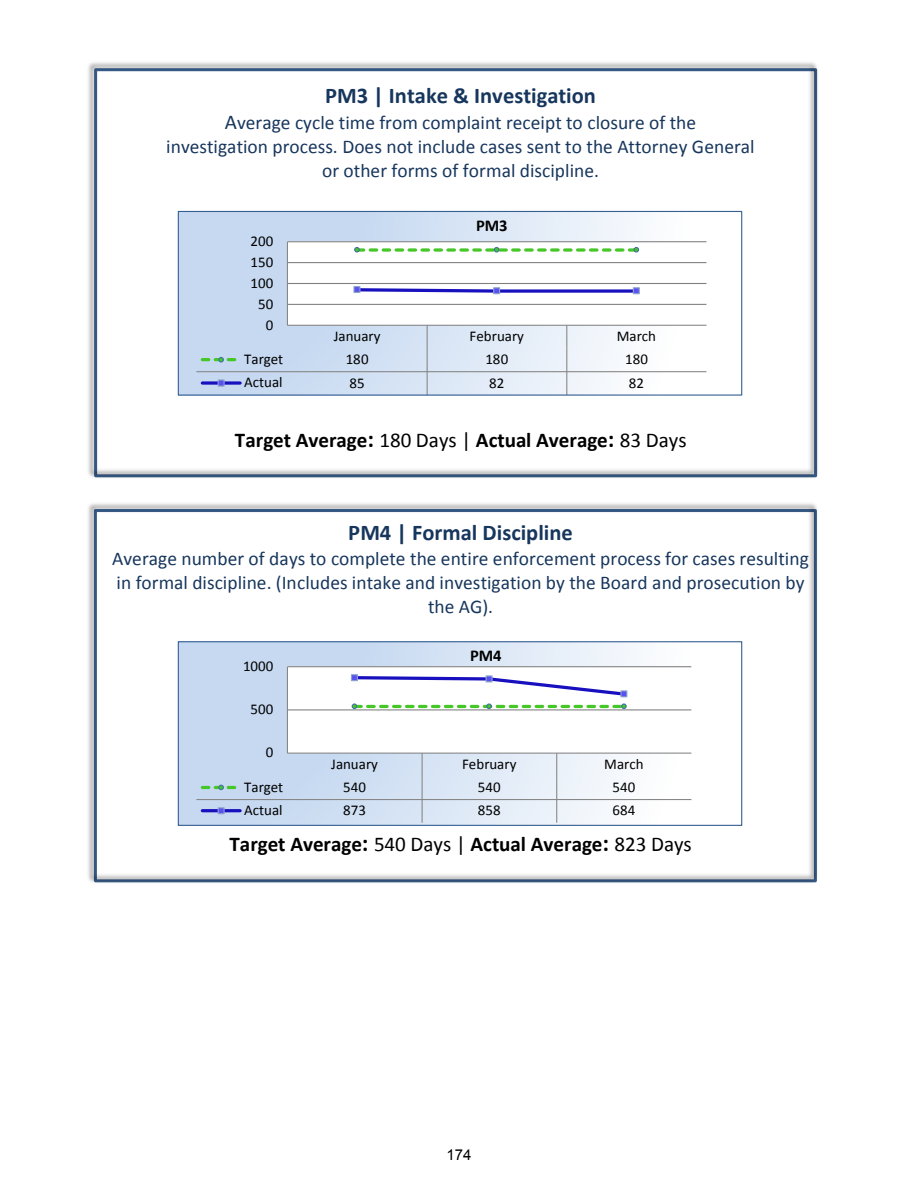
<style>
.page{position:relative;width:918px;height:1188px;background:#fff}
.page>*{position:absolute;margin:0;border:0;box-sizing:border-box;transform-origin:0 0}
.t1{font:700 22.5px "Calibri";color:#17365d}
.t2{font:700 21px "Calibri";color:#000}
.t3{font:19.5px/24px "Calibri";color:#17365d;text-align:center}
.t4{font:700 16.5px "Calibri";color:#000}
.t5{font:15px "Calibri";color:#000}
.t6{font:15px "Arial";color:#000}
.s1{font-size:21px}
.s2{font-size:24px}
.s3{font-weight:400}
</style>
<div class="page">
<img style="left:88px;top:62px;width:730px;height:416px">
<img style="left:88px;top:503px;width:729px;height:380px">
<p class="t1" style="left:325px;top:81px;width:272px">PM3 | Intake &amp; Investigation</p>
<p class="t3" style="left:166px;top:110px;width:590px"><span class="s1">A</span>verage cycle time from complaint receipt to closure of the<br>investigation process. Does not include cases sent to the Attorney General or other forms of formal discipline.</p>
<p class="t5" style="left:251px;top:231px;width:24px">200</p>
<p class="t5" style="left:251px;top:252px;width:24px">150</p>
<p class="t5" style="left:251px;top:273px;width:24px">100</p>
<p class="t5" style="left:258px;top:294px;width:17px">50</p>
<p class="t5" style="left:266px;top:315px;width:9px">0</p>
<p class="t4" style="left:476px;top:215px;width:33px">PM3</p>
<p class="t5" style="left:334px;top:327px;width:48px">January</p>
<p class="t5" style="left:470px;top:327px;width:56px">February</p>
<p class="t5" style="left:617px;top:327px;width:41px">March</p>
<p class="t5" style="left:244px;top:349px;width:41px">Target</p>
<p class="t5" style="left:346px;top:350px;width:24px">180</p>
<p class="t5" style="left:485px;top:350px;width:24px">180</p>
<p class="t5" style="left:625px;top:350px;width:24px">180</p>
<p class="t5" style="left:244px;top:373px;width:40px">Actual</p>
<p class="t5" style="left:350px;top:373px;width:17px">85</p>
<p class="t5" style="left:489px;top:373px;width:17px">82</p>
<p class="t5" style="left:629px;top:373px;width:17px">82</p>
<p class="t2" style="left:235px;top:426px;width:453px">Target Average<span class="s2">:</span> <span class="s3">180 Days |</span> Actual Average<span class="s2">:</span> <span class="s3">83 Days</span></p>
<p class="t1" style="left:348px;top:519px;width:226px">PM4 | Formal Discipline</p>
<p class="t3" style="left:112px;top:547px;width:698px">Average number of days to complete the entire enforcement process for cases resulting in formal discipline. (Includes intake and investigation by the Board and prosecution by the AG).</p>
<p class="t5" style="left:243px;top:657px;width:32px">1000</p>
<p class="t5" style="left:251px;top:700px;width:24px">500</p>
<p class="t5" style="left:266px;top:743px;width:9px">0</p>
<p class="t4" style="left:470px;top:645px;width:33px">PM4</p>
<p class="t5" style="left:331px;top:754px;width:48px">January</p>
<p class="t5" style="left:462px;top:754px;width:56px">February</p>
<p class="t5" style="left:604px;top:754px;width:41px">March</p>
<p class="t5" style="left:244px;top:777px;width:41px">Target</p>
<p class="t5" style="left:343px;top:778px;width:24px">540</p>
<p class="t5" style="left:478px;top:778px;width:24px">540</p>
<p class="t5" style="left:613px;top:778px;width:24px">540</p>
<p class="t5" style="left:244px;top:801px;width:40px">Actual</p>
<p class="t5" style="left:343px;top:801px;width:24px">873</p>
<p class="t5" style="left:478px;top:801px;width:24px">858</p>
<p class="t5" style="left:613px;top:801px;width:24px">684</p>
<p class="t2" style="left:230px;top:831px;width:464px">Target Average<span class="s2">:</span> <span class="s3">540 Days |</span> Actual Average<span class="s2">:</span> <span class="s3">823 Days</span></p>
<p class="t6" style="left:446px;top:1145px;width:27px">174</p>
</div>
